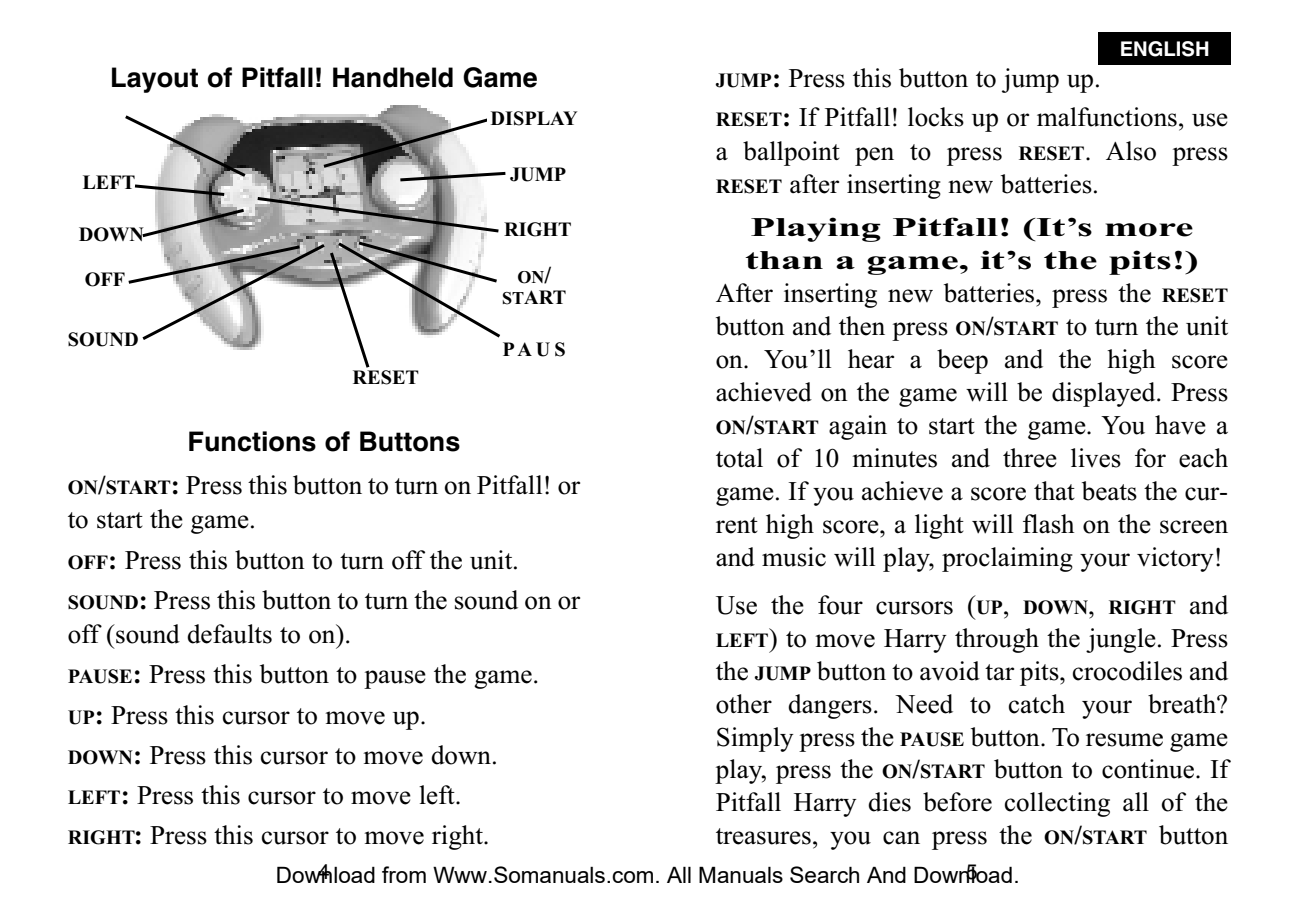
<style>
.page{position:relative;width:1296px;height:918px;background:#fff}
.page>*{position:absolute;margin:0;border:0;box-sizing:border-box;transform-origin:0 0}
.t1{font:27px/33px "Times New Roman MS";color:#000}
.t2{font:27px/33px "Times New Roman Bd MS";color:#000;scale:1.5 1}
.t3{font:700 27px "Helvetica";color:#000}
.t4{font:22.5px "Arial";color:#000}
.t5{font:21px "Helvetica";color:#000}
.t6{font:20.4px "Times New Roman Bd MS";color:#000}
.t7{font:700 20.4px "Helvetica";color:#fff}
.t8{font:18px "Times New Roman Bd MS";color:#000}
.s1{font-size:24px}
.s2{font-size:18px}
.s3{font-family:"Times New Roman Bd MS";font-size:20.4px}
.s4{font-family:"Times New Roman Bd MS"}
</style>
<div class="page">
<svg style="left:125px;top:107px;width:381px;height:261px"></svg>
<div style="left:1098px;top:32px;width:133px;height:33px;background:#000"></div>
<p class="t3" style="left:110px;top:67px;width:429px">Layout of Pitfall! Handheld Game</p>
<p class="t6" style="left:82px;top:170px;width:54px">LEFT</p>
<p class="t6" style="left:79px;top:222px;width:67px">DOWN</p>
<p class="t6" style="left:85px;top:267px;width:42px">OFF</p>
<p class="t6" style="left:68px;top:327px;width:72px">SOUND</p>
<p class="t6" style="left:353px;top:365px;width:68px">RESET</p>
<p class="t3" style="left:188px;top:431px;width:274px">Functions of Buttons</p>
<p class="t6" style="left:491px;top:106px;width:89px">DISPLAY</p>
<p class="t6" style="left:510px;top:162px;width:58px">JUMP</p>
<p class="t6" style="left:504px;top:217px;width:69px">RIGHT</p>
<p class="t8" style="left:518px;top:266px;width:35px">ON<span class="s1">/</span></p>
<p class="t6" style="left:502px;top:285px;width:66px"><span class="s2">ST</span>ART</p>
<p class="t6" style="left:503px;top:337px;width:65px">PAUS</p>
<p class="t1" style="left:68px;top:468px;width:514px;line-height:34.2px"><span class="s3">ON</span><span class="s4">/</span><span class="s3">START</span><span class="s4">:</span> Press this button to turn on Pitfall! or to start the game.</p>
<p class="t1" style="left:68px;top:539px;width:514px;line-height:40.2px"><span class="s3">OFF</span><span class="s4">:</span> Press this button to turn off the unit.<br><span class="s3">SOUND</span><span class="s4">:</span> Press this button to turn the sound on or</p>
<p class="t1" style="left:68px;top:614px;width:473px;line-height:40.2px">off (sound defaults to on).<br><span class="s3">PAUSE</span><span class="s4">:</span> Press this button to pause the game.<br><span class="s3">UP</span><span class="s4">:</span> Press this cursor to move up.<br><span class="s3">DOWN</span><span class="s4">:</span> Press this cursor to move down.<br><span class="s3">LEFT</span><span class="s4">:</span> Press this cursor to move left.<br><span class="s3">RIGHT</span><span class="s4">:</span> Press this cursor to move right.</p>
<p class="t7" style="left:1120px;top:41px;width:91px">ENGLISH</p>
<p class="t1" style="left:716px;top:57px;width:514px;line-height:39.6px"><span class="s3">JUMP</span><span class="s4">:</span> Press this button to jump up.<br><span class="s3">RESET</span><span class="s4">:</span> If Pitfall! locks up or malfunctions, use</p>
<p class="t1" style="left:716px;top:134px;width:514px">a ballpoint pen to press <span class="s3">RESET</span>. Also press<br><span class="s3">RESET</span> after inserting new batteries.</p>
<p class="t2" style="left:745px;top:210px;width:304px">Playing Pitfall! (It’s more than a game, it’s the pits!)</p>
<p class="t1" style="left:716px;top:276px;width:514px;text-align:justify">After inserting new batteries, press the <span class="s3">RESET </span>button and then press <span class="s3">ON</span><span class="s4">/</span><span class="s3">START</span> to turn the unit on. You’ll hear a beep and the high score achieved on the game will be displayed. Press <span class="s3">ON</span><span class="s4">/</span><span class="s3">START</span> again to start the game. You have a total of 10 minutes and three lives for each game. If you achieve a score that beats the cur&shy;rent high score, a light will flash on the screen and music will play, proclaiming your victory!</p>
<p class="t1" style="left:716px;top:588px;width:514px;text-align:justify">Use the four cursors (<span class="s3">UP</span>, <span class="s3">DOWN</span>, <span class="s3">RIGHT</span> and <span class="s3">LEFT</span>) to move Harry through the jungle. Press the <span class="s3">JUMP</span> button to avoid tar pits, crocodiles and other dangers. Need to catch your breath?<br>Simply press the <span class="s3">PAUSE</span> button. To resume game play, press the <span class="s3">ON</span><span class="s4">/</span><span class="s3">START</span> button to continue. If Pitfall Harry dies before collecting all of the treasures, you can press the <span class="s3">ON</span><span class="s4">/</span><span class="s3">START</span> button</p>
<p class="t5" style="left:318px;top:864px;width:13px">4</p>
<p class="t5" style="left:966px;top:864px;width:13px">5</p>
<p class="t4" style="left:276px;top:863px;width:745px">Download from Www.Somanuals.com. All Manuals Search And Download.</p>
</div>
